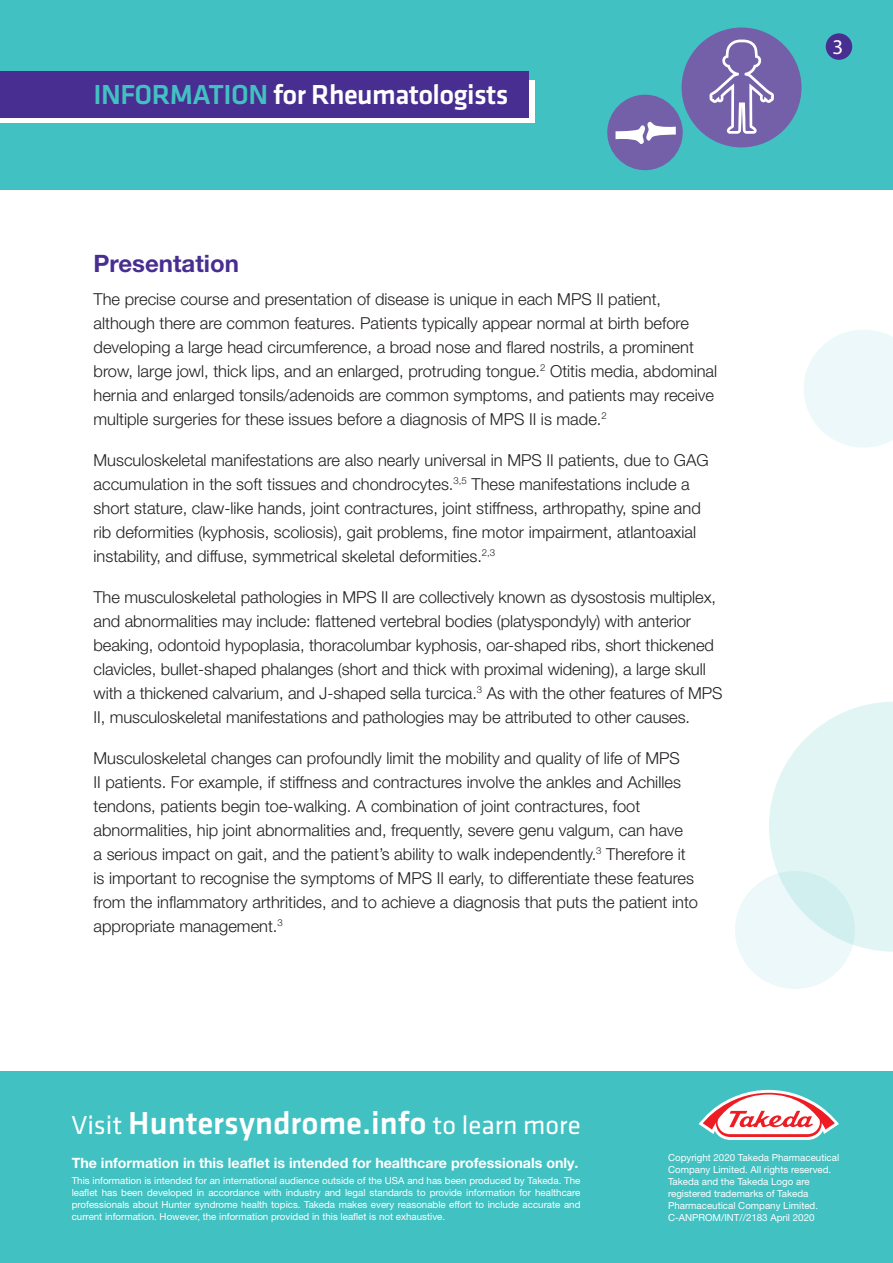
<style>
.page{position:relative;width:893px;height:1263px;background:#fff}
.page>*{position:absolute;margin:0;border:0;box-sizing:border-box;transform-origin:0 0}
.t1{font:500 33px "Klavika";color:#fff}
.t2{font:500 28.5px "Klavika";letter-spacing:-.02em;color:#fff}
.heading{font:700 24px "Helvetica Neue LT Pro";color:#482e91}
.t3{font:21px "Myriad Pro";color:#fff}
.Body_Copy{font:300 16.5px/24px "Helvetica Neue LT Pro";color:#231f20}
.t4{font:700 14.25px "Helvetica Neue LT Pro";color:#fff}
.t5{font:9.75px/12px "Helvetica Neue LT Pro";color:#fff;text-align:justify}
.s1{color:#41c1c2}
.s2{font-weight:400;font-size:27px}
</style>
<div class="page">
<div style="left:0;top:0;width:893px;height:190px;background:#41c1c2"></div>
<div style="left:826px;top:33px;width:26px;height:27px;background:#482e91;border-radius:50%"></div>
<div style="left:735px;top:871px;width:120px;height:118px;background:#ecf8f9;border-radius:50%"></div>
<svg style="left:804px;top:330px;width:89px;height:118px"></svg>
<svg style="left:769px;top:702px;width:124px;height:250px"></svg>
<div style="left:0;top:1071px;width:893px;height:192px;background:#41c1c2"></div>
<svg style="left:0;top:80px;width:535px;height:43px;background:#e1dced"></svg>
<div style="left:0;top:71px;width:528px;height:46px;background:#482e91"></div>
<div style="left:682px;top:28px;width:119px;height:119px;background:#7460a8;border-radius:50%"></div>
<div style="left:607px;top:95px;width:76px;height:75px;background:#7460a8;border-radius:50%"></div>
<svg style="left:615px;top:121px;width:61px;height:23px"></svg>
<svg style="left:709px;top:40px;width:65px;height:94px"></svg>
<svg style="left:699px;top:1090px;width:140px;height:50px"></svg>
<p class="t2" style="left:94px;top:79px;width:416px"><span class="s1">INFORMATION</span> for Rheumatologists</p>
<p class="heading" style="left:94px;top:249px;width:147px">Presentation</p>
<p class="Body_Copy" style="left:94px;top:287px;width:625px">The precise course and presentation of disease is unique in each MPS II patient, although there are common features. Patients typically appear normal at birth before developing a large head circumference, a broad nose and flared nostrils, a prominent brow, large jowl, thick lips, and an enlarged, protruding tongue.<sup>2</sup> Otitis media, abdominal hernia and enlarged tonsils/adenoids are common symptoms, and patients may receive multiple surgeries for these issues before a diagnosis of MPS II is made.<sup>2</sup></p>
<p class="Body_Copy" style="left:94px;top:448px;width:617px">Musculoskeletal manifestations are also nearly universal in MPS II patients, due to GAG accumulation in the soft tissues and chondrocytes.<sup>3,5</sup> These manifestations include a short stature, claw-like hands, joint contractures, joint stiffness, arthropathy, spine and rib deformities (kyphosis, scoliosis), gait problems, fine motor impairment, atlantoaxial instability, and diffuse, symmetrical skeletal deformities.<sup>2,3</sup></p>
<p class="Body_Copy" style="left:94px;top:585px;width:630px">The musculoskeletal pathologies in MPS II are collectively known as dysostosis multiplex, and abnormalities may include: flattened vertebral bodies (platyspondyly) with anterior beaking, odontoid hypoplasia, thoracolumbar kyphosis, oar-shaped ribs, short thickened clavicles, bullet-shaped phalanges (short and thick with proximal widening), a large skull with a thickened calvarium, and J-shaped sella turcica.<sup>3</sup> As with the other features of MPS II, musculoskeletal manifestations and pathologies may be attributed to other causes.</p>
<p class="Body_Copy" style="left:94px;top:746px;width:606px">Musculoskeletal changes can profoundly limit the mobility and quality of life of MPS<br>II patients. For example, if stiffness and contractures involve the ankles and Achilles tendons, patients begin toe-walking. A combination of joint contractures, foot abnormalities, hip joint abnormalities and, frequently, severe genu valgum, can have<br>a serious impact on gait, and the patient’s ability to walk independently.<sup>3</sup> Therefore it is important to recognise the symptoms of MPS II early, to differentiate these features from the inflammatory arthritides, and to achieve a diagnosis that puts the patient into appropriate management.<sup>3</sup></p>
<p class="t1" style="left:71px;top:1105px;width:511px"><span class="s2">Visit</span> Huntersyndrome.info <span class="s2">to learn more</span></p>
<p class="t3" style="left:832px;top:34px;width:12px">3</p>
<p class="t4" style="left:72px;top:1154px;width:508px">The information in this leaflet is intended for healthcare professionals only.</p>
<p class="t5" style="left:72px;top:1175px;width:510px">This information is intended for an international audience outside of the USA and has been produced by Takeda. The leaflet has been developed in accordance with industry and legal standards to provide information for healthcare professionals about Hunter syndrome health topics. Takeda makes every reasonable effort to include accurate and current information. However, the information provided in this leaflet is not exhaustive.</p>
<p class="t5" style="left:668px;top:1151px;width:173px;text-align:left">Copyright 2020 Takeda Pharmaceutical Company Limited. All rights reserved.<br>Takeda and the Takeda Logo are registered trademarks of Takeda Pharmaceutical Company Limited.<br>C-ANPROM/INT//2183 April 2020</p>
</div>
